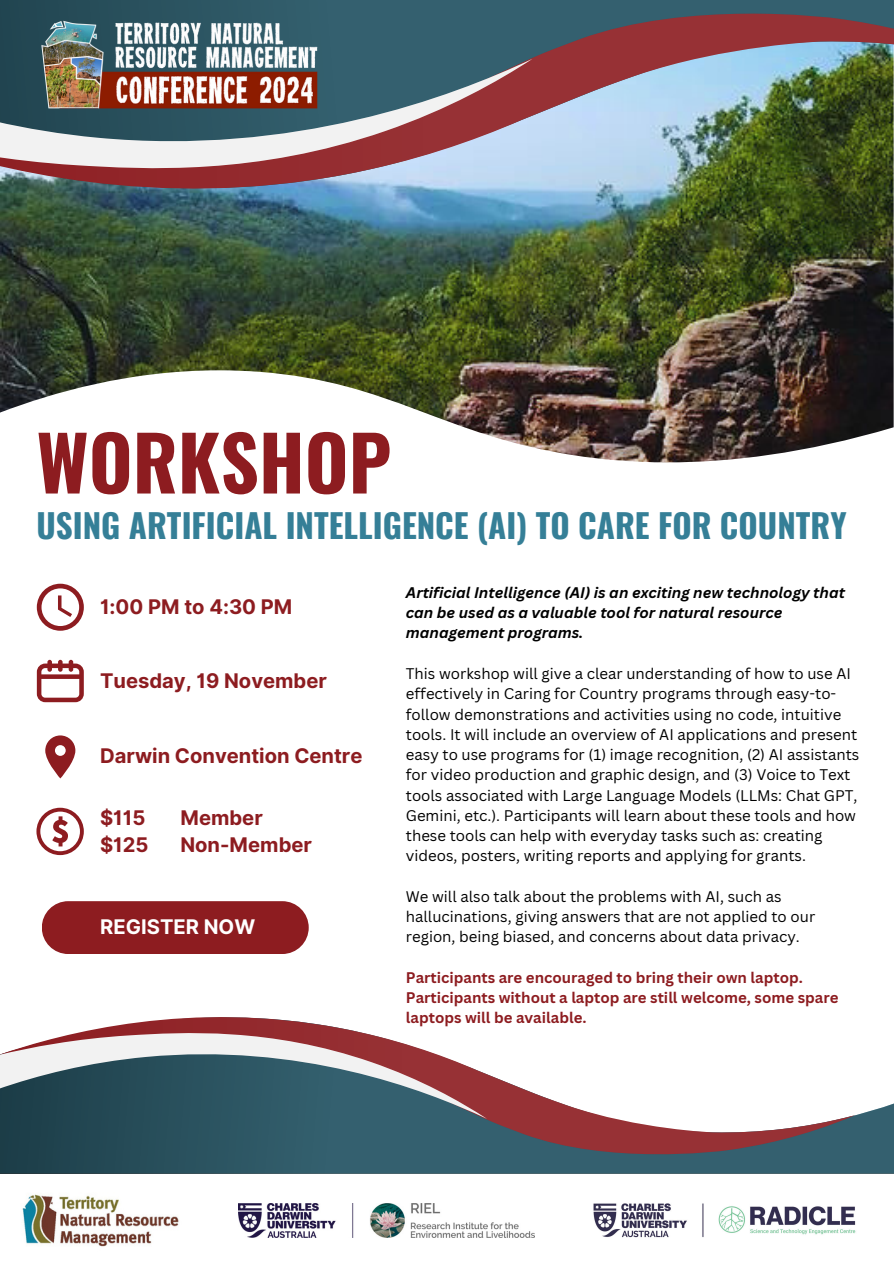
<style>
.page{position:relative;width:894px;height:1264px;background:#fff}
.page>*{position:absolute;margin:0;border:0;box-sizing:border-box;transform-origin:0 0}
.t1{font:700 75px "Oswald";color:#8d1c20}
.t2{font:700 33px "Oswald";color:#357f97}
.t3{font:700 20.1px "Inter";color:#8d1c20}
.t4{font:700 20.1px "Inter";color:#fff}
.t5{font:15px/20.2px "Canva Sans";color:#000}
.t6{font:700 15px/20.2px "Canva Sans";color:#8d1c20}
.t7{font:italic 700 15px/20.2px "Canva Sans";color:#000}
</style>
<div class="page">
<img style="left:0;top:210px;width:893px;height:252px">
<svg style="left:0;top:1104px;width:893px;height:69px;background:#355e6c"></svg>
<svg style="left:0;top:1017px;width:855px;height:147px"></svg>
<svg style="left:0;top:1027px;width:487px;height:91px"></svg>
<img style="left:0;top:0;width:893px;height:210px">
<svg style="left:0;top:59px;width:532px;height:116px"></svg>
<svg style="left:37px;top:660px;width:47px;height:42px"></svg>
<svg style="left:37px;top:583px;width:47px;height:47px"></svg>
<svg style="left:45px;top:735px;width:30px;height:43px"></svg>
<div style="left:42px;top:901px;width:266px;height:53px;background:#8d1c20;border-radius:26px"></div>
<img style="left:41px;top:19px;width:278px;height:92px">
<img style="left:238px;top:1203px;width:296px;height:34px">
<img style="left:22px;top:1194px;width:157px;height:53px">
<svg style="left:36px;top:807px;width:48px;height:48px"></svg>
<img style="left:593px;top:1203px;width:263px;height:35px">
<p class="t1" style="left:36px;top:404px;width:356px">WORKSHOP</p>
<p class="t2" style="left:36px;top:499px;width:811px">USING ARTIFICIAL INTELLIGENCE (AI) TO CARE FOR COUNTRY</p>
<h5 class="t3" style="left:100px;top:595px;width:194px">1:00 PM to 4:30 PM</h5>
<p class="t3" style="left:100px;top:668px;width:228px">Tuesday, 19 November</p>
<p class="t3" style="left:100px;top:744px;width:264px">Darwin Convention Centre</p>
<h4 class="t3" style="left:100px;top:805px;width:47px">$115</h4>
<p class="t3" style="left:100px;top:832px;width:50px">$125</p>
<h4 class="t3" style="left:180px;top:805px;width:84px">Member</h4>
<p class="t3" style="left:180px;top:832px;width:133px">Non-Member</p>
<h5 class="t4" style="left:100px;top:914px;width:156px">REGISTER NOW</h5>
<p class="t7" style="left:406px;top:582px;width:440px">Artificial Intelligence (AI) is an exciting new technology that can be used as a valuable tool for natural resource management programs.</p>
<p class="t5" style="left:406px;top:663px;width:455px">This workshop will give a clear understanding of how to use AI effectively in Caring for Country programs through easy-to&shy;follow demonstrations and activities using no code, intuitive tools. It will include an overview of AI applications and present easy to use programs for (1) image recognition, (2) AI assistants for video production and graphic design, and (3) Voice to Text tools associated with Large Language Models (LLMs: Chat GPT, Gemini, etc.). Participants will learn about these tools and how these tools can help with everyday tasks such as: creating videos, posters, writing reports and applying for grants.</p>
<p class="t5" style="left:406px;top:885px;width:411px">We will also talk about the problems with AI, such as hallucinations, giving answers that are not applied to our region, being biased, and concerns about data privacy.</p>
<p class="t6" style="left:406px;top:966px;width:434px">Participants are encouraged to bring their own laptop.<br>Participants without a laptop are still welcome, some spare laptops will be available.</p>
</div>
